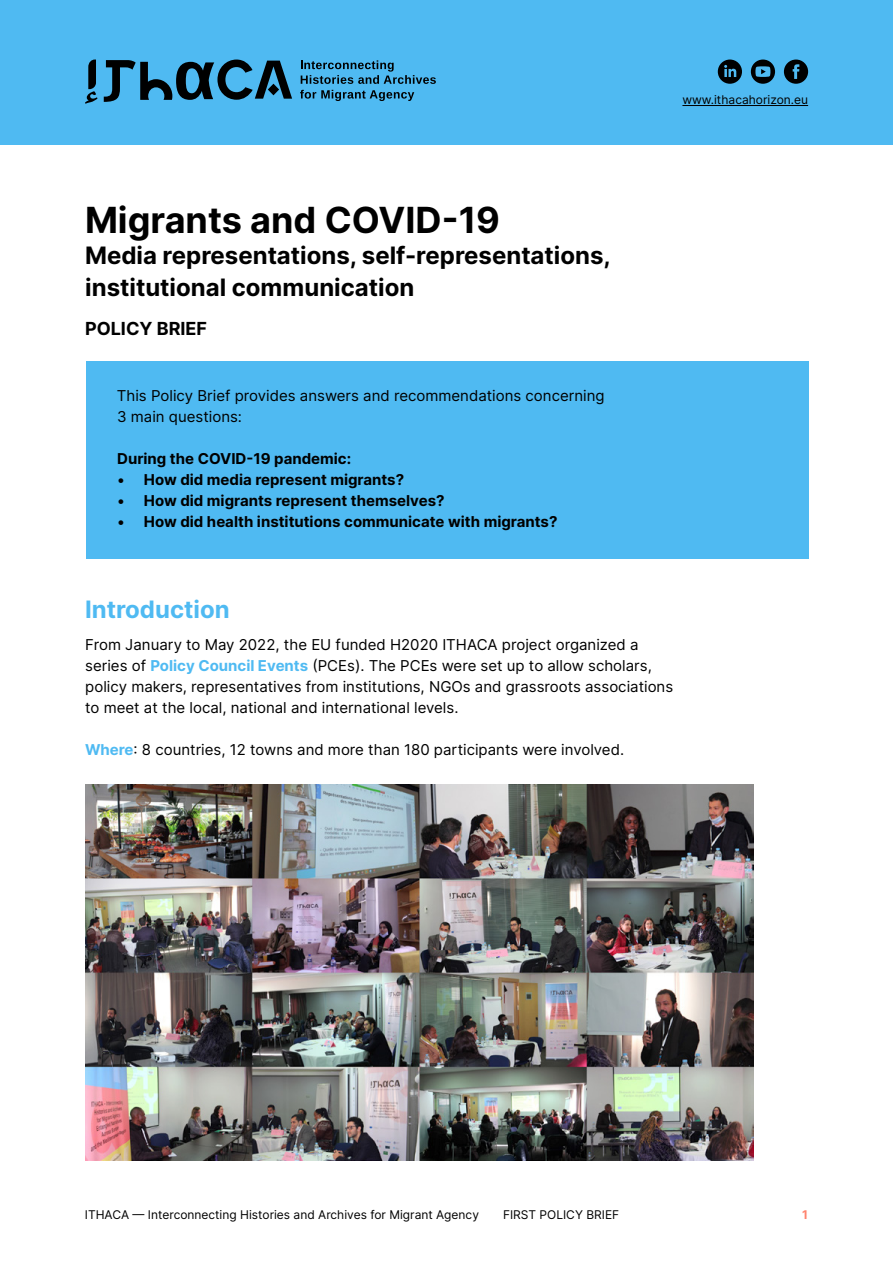
<style>
.page{position:relative;width:893px;height:1263px;background:#fff}
.page>*{position:absolute;margin:0;border:0;box-sizing:border-box;transform-origin:0 0}
.t1{font:700 36px "Inter";color:#000}
.t2{font:700 24px/31.5px "Inter";color:#000}
.t3{font:700 24px "Inter";color:#4fbaf2}
.t4{font:700 18px "Inter";color:#000}
.t5{font:15px/21px "Inter";color:#000}
.t6{font:700 15px "Inter";color:#000}
.t7{font:12px "Inter";color:#000}
.t8{font:700 12px "Inter";color:#ff846e}
.s1{font-weight:400}
.s2{font-weight:700;color:#4fbaf2}
</style>
<div class="page">
<div style="left:86px;top:361px;width:723px;height:197px;background:#4fbaf2"></div>
<div style="left:0;top:0;width:893px;height:144px;background:#4fbaf2"></div>
<svg style="left:301px;top:60px;width:135px;height:24px"></svg>
<svg style="left:300px;top:90px;width:114px;height:11px"></svg>
<svg style="left:85px;top:60px;width:207px;height:44px"></svg>
<hr style="left:682px;top:105px;width:126px;height:1px;background:#000">
<svg style="left:751px;top:60px;width:24px;height:24px"></svg>
<svg style="left:718px;top:60px;width:24px;height:24px"></svg>
<svg style="left:784px;top:60px;width:24px;height:24px"></svg>
<img style="left:85px;top:784px;width:668px;height:376px">
<p class="t7" style="left:682px;top:90px;width:127px">www.ithacahorizon.eu</p>
<h1 class="t1" style="left:85px;top:193px;width:416px">Migrants and COVID-19</h1>
<h2 class="t2" style="left:85px;top:239px;width:527px">Media representations, self-representations, institutional communication</h2>
<p class="t4" style="left:85px;top:316px;width:124px">POLICY BRIEF</p>
<p class="t5" style="left:117px;top:385px;width:489px">This Policy Brief provides answers and recommendations concerning<br>3 main questions:</p>
<p class="t6" style="left:117px;top:448px;width:236px">During the COVID-19 pandemic:</p>
<p class="t6" style="left:117px;top:469px;width:289px"><span class="s1">•</span> How did media represent migrants?</p>
<p class="t6" style="left:117px;top:490px;width:329px"><span class="s1">•</span> How did migrants represent themselves?</p>
<p class="t6" style="left:117px;top:511px;width:442px"><span class="s1">•</span> How did health institutions communicate with migrants?</p>
<h2 class="t3" style="left:85px;top:591px;width:146px">Introduction</h2>
<p class="t5" style="left:85px;top:634px;width:590px">From January to May 2022, the EU funded H2020 ITHACA project organized a series of <span class="s2">Policy Council Events</span> (PCEs). The PCEs were set up to allow scholars, policy makers, representatives from institutions, NGOs and grassroots associations to meet at the local, national and international levels.</p>
<p class="t5" style="left:85px;top:739px;width:541px"><span class="s2">Where</span>: 8 countries, 12 towns and more than 180 participants were involved.</p>
<p class="t7" style="left:85px;top:1206px;width:396px">ITHACA — Interconnecting Histories and Archives for Migrant Agency</p>
<p class="t7" style="left:503px;top:1206px;width:118px">FIRST POLICY BRIEF</p>
<p class="t8" style="left:802px;top:1206px;width:7px">1</p>
</div>
